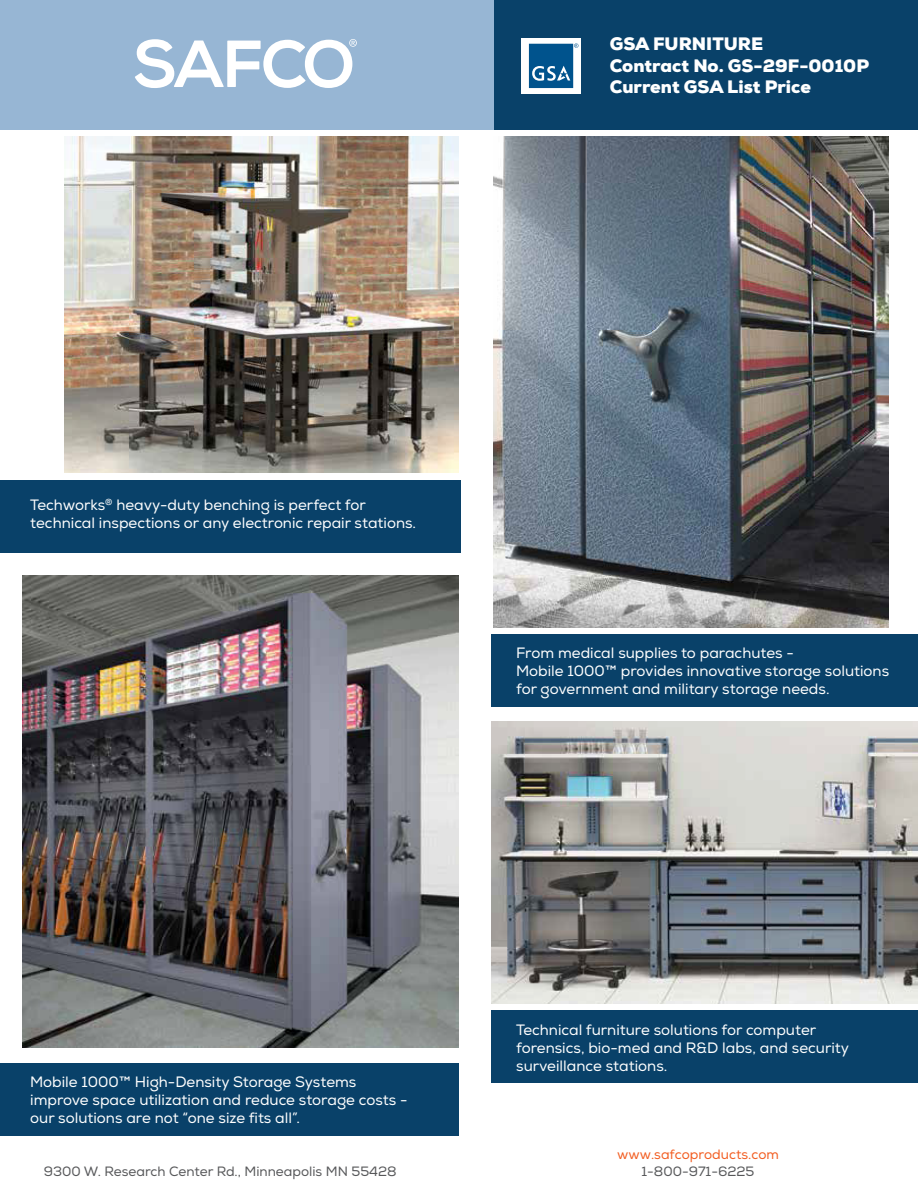
<style>
.page{position:relative;width:918px;height:1188px;background:#fff}
.page>*{position:absolute;margin:0;border:0;box-sizing:border-box;transform-origin:0 0}
.t1{font:900 18px "Nexa";color:#fff}
.t2{font:15px/18px "Nexa";color:#fff}
.t3{font:13.5px "Nexa";color:#57585a}
.t4{font:13.5px/16.2px "Nexa";color:#f25d21;text-align:center}
.s1{color:#57585a}
</style>
<div class="page">
<div style="left:355px;top:0;width:563px;height:130px;background:#094169"></div>
<div style="left:0;top:0;width:493px;height:130px;background:#97b6d4"></div>
<svg style="left:135px;top:39px;width:222px;height:49px"></svg>
<div style="left:522px;top:38px;width:59px;height:55px;background:#fff"></div>
<svg style="left:529px;top:43px;width:49px;height:45px"></svg>
<div style="left:1px;top:480px;width:460px;height:73px;background:#094169"></div>
<div style="left:1px;top:1063px;width:458px;height:73px;background:#094169"></div>
<div style="left:491px;top:634px;width:427px;height:73px;background:#094169"></div>
<div style="left:491px;top:1011px;width:427px;height:72px;background:#094169"></div>
<img style="left:64px;top:136px;width:395px;height:336px">
<img style="left:22px;top:576px;width:437px;height:471px">
<img style="left:493px;top:136px;width:395px;height:491px">
<img style="left:492px;top:722px;width:426px;height:282px">
<p class="t1" style="left:610px;top:32px;width:155px">GSA FURNITURE</p>
<p class="t1" style="left:610px;top:54px;width:261px">Contract No. GS-29F-0010P</p>
<p class="t1" style="left:610px;top:76px;width:203px">Current GSA List Price</p>
<p class="t2" style="left:30px;top:496px;width:388px">Techworks<sup>®</sup> heavy-duty benching is perfect for technical inspections or any electronic repair stations.</p>
<p class="t2" style="left:516px;top:644px;width:279px">From medical supplies to parachutes -</p>
<p class="t2" style="left:516px;top:662px;width:375px">Mobile 1000™ provides innovative storage solutions for government and military storage needs.</p>
<p class="t2" style="left:30px;top:1074px;width:379px">Mobile 1000™ High-Density Storage Systems improve space utilization and reduce storage costs - our solutions are not “one size fits all”.</p>
<p class="t3" style="left:44px;top:1163px;width:354px">9300 W. Research Center Rd., Minneapolis MN 55428</p>
<p class="t2" style="left:516px;top:1021px;width:334px">Technical furniture solutions for computer forensics, bio-med and R&amp;D labs, and security surveillance stations.</p>
<p class="t4" style="left:617px;top:1147px;width:163px">www.safcoproducts.com<br><span class="s1">1-800-971-6225</span></p>
</div>
